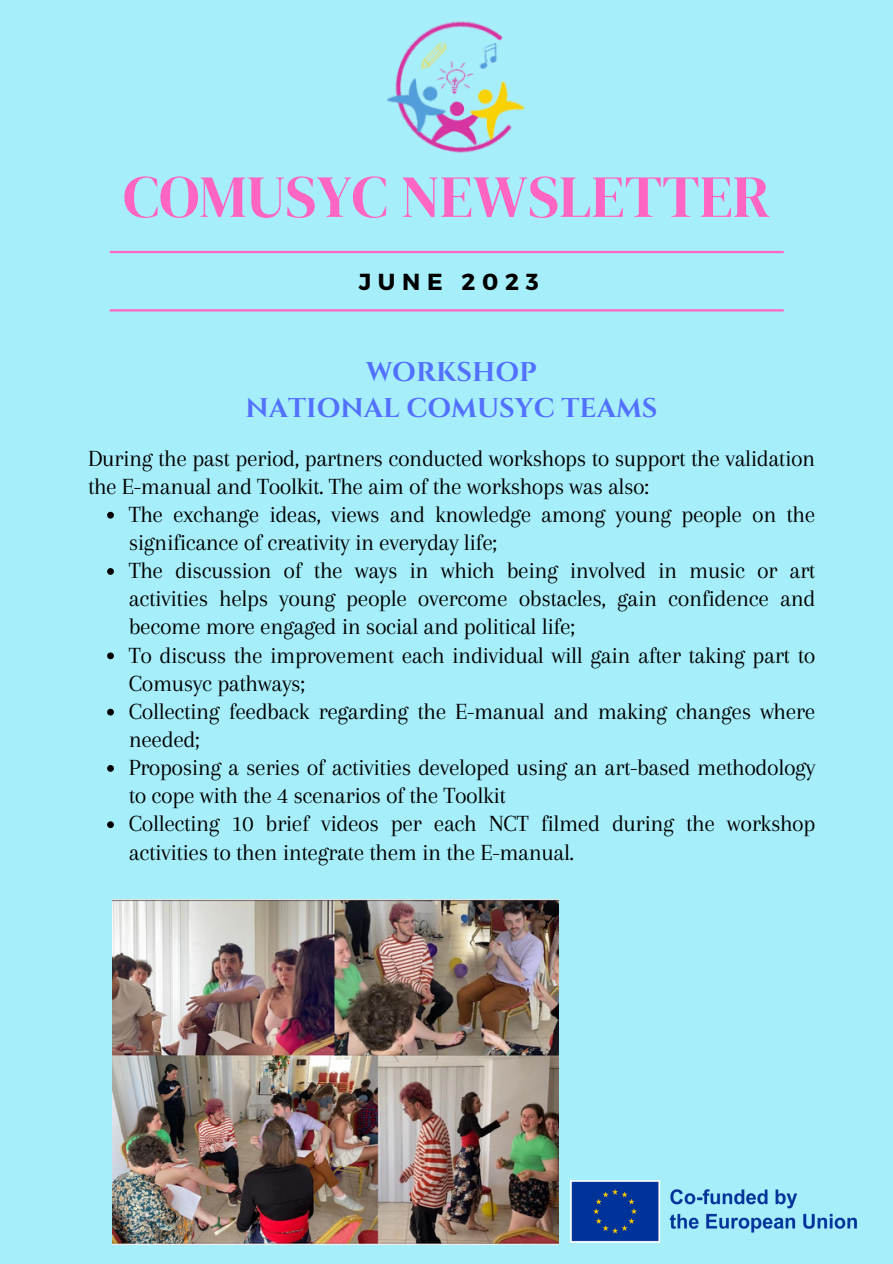
<style>
.page{position:relative;width:893px;height:1264px;background:#fff}
.page>*{position:absolute;margin:0;border:0;box-sizing:border-box;transform-origin:0 0}
.t1{font:59.7px "DM Serif Display";color:#ff66c4}
.t2{font:700 27px/36px "Cinzel";color:#5271ff;text-align:center}
.t3{font:24px/28.2px "Arapey";letter-spacing:-.02em;color:#000}
.t4{font:700 23.1px "Montserrat";letter-spacing:.29em;color:#000}
</style>
<div class="page">
<div style="left:0;top:0;width:892px;height:1263px;background:#a5eefa"></div>
<img style="left:387px;top:21px;width:138px;height:132px">
<hr style="left:110px;top:251px;width:673px;height:2px;background:#ff66c4">
<hr style="left:110px;top:309px;width:673px;height:2px;background:#ff66c4">
<svg style="left:107px;top:512px;width:7px;height:6px"></svg>
<svg style="left:107px;top:568px;width:7px;height:7px"></svg>
<svg style="left:107px;top:652px;width:7px;height:7px"></svg>
<svg style="left:107px;top:708px;width:7px;height:7px"></svg>
<svg style="left:107px;top:765px;width:7px;height:6px"></svg>
<svg style="left:107px;top:821px;width:7px;height:7px"></svg>
<img style="left:113px;top:899px;width:445px;height:345px">
<img style="left:570px;top:1180px;width:287px;height:63px">
<p class="t1" style="left:123px;top:155px;width:648px">COMUSYC NEWSLETTER</p>
<p class="t4" style="left:359px;top:267px;width:181px">JUNE 2023</p>
<p class="t2" style="left:245px;top:355px;width:413px">WORKSHOP<br>NATIONAL COMUSYC TEAMS</p>
<h1 class="t3" style="left:88px;top:444px;width:728px">During the past period, partners conducted workshops to support the validation the E-manual and Toolkit. The aim of the workshops was also:</h1>
<h3 class="t3" style="left:129px;top:500px;width:688px">The exchange ideas, views and knowledge among young people on the significance of creativity in everyday life;</h3>
<h2 class="t3" style="left:129px;top:556px;width:688px;text-align:justify">The discussion of the ways in which being involved in music or art activities helps young people overcome obstacles, gain confidence and become more engaged in social and political life;</h2>
<p class="t3" style="left:129px;top:641px;width:688px">To discuss the improvement each individual will gain after taking part to<br>Comusyc pathways;</p>
<p class="t3" style="left:129px;top:697px;width:688px">Collecting feedback regarding the E-manual and making changes where needed;</p>
<p class="t3" style="left:129px;top:753px;width:688px">Proposing a series of activities developed using an art-based methodology to cope with the 4 scenarios of the Toolkit</p>
<p class="t3" style="left:129px;top:809px;width:688px">Collecting 10 brief videos per each NCT filmed during the workshop activities to then integrate them in the E-manual.</p>
</div>
